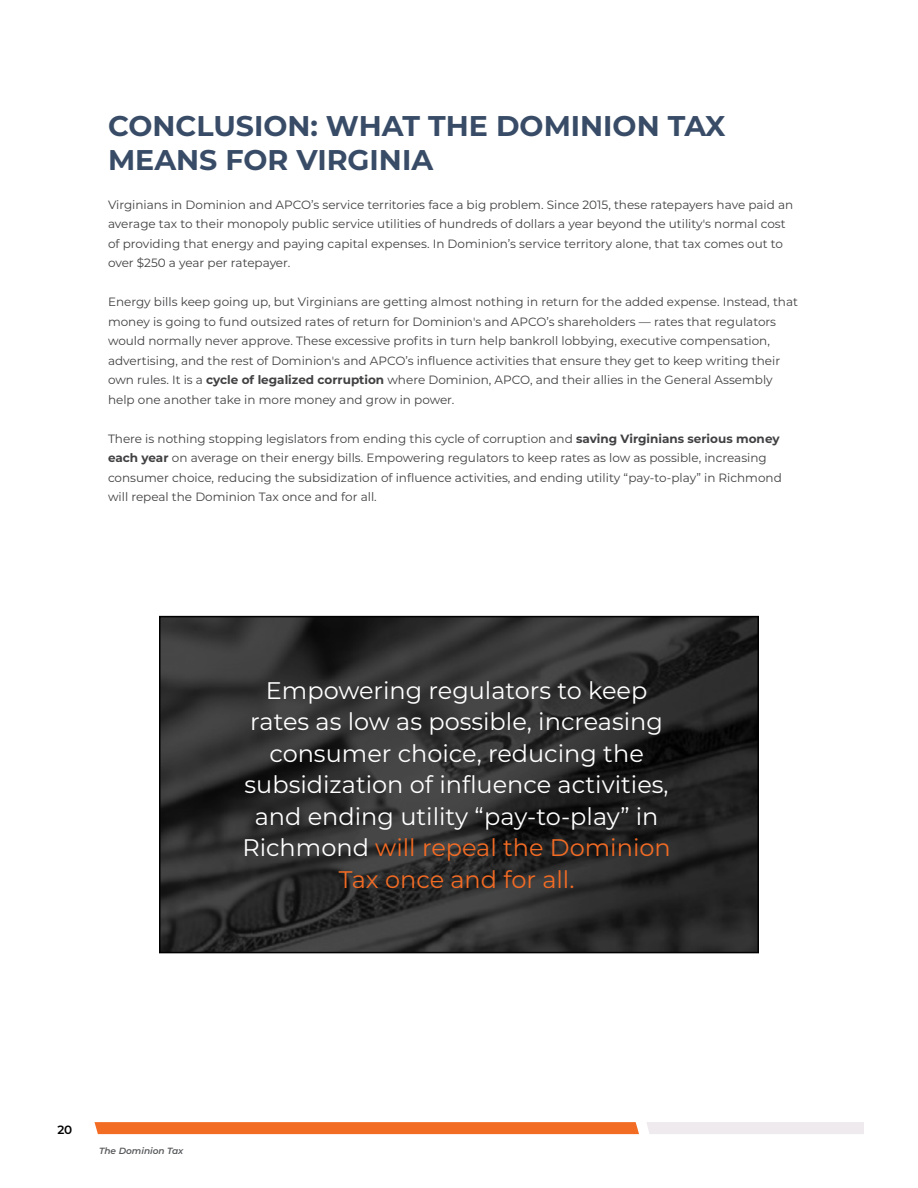
<style>
.page{position:relative;width:918px;height:1188px;background:#fff}
.page>*{position:absolute;margin:0;border:0;box-sizing:border-box;transform-origin:0 0}
.t1{font:700 28.5px/34.2px "Montserrat";color:#394c67}
.t2{font:24px/31.5px "Montserrat";color:#fff;text-align:center}
.t3{font:12px/19.5px "Montserrat";color:#414042}
.t4{font:600 12px "Montserrat";color:#000}
.t5{font:italic 600 9px "Montserrat";color:#58595b}
.s1{font-weight:700}
.s2{color:#f26b24}
</style>
<div class="page">
<svg style="left:94px;top:1122px;width:545px;height:12px;background:#f36e27"></svg>
<div style="left:647px;top:1122px;width:217px;height:12px;background:#eeeaed"></div>
<img style="left:162px;top:619px;width:594px;height:331px">
<div style="left:159px;top:616px;width:600px;height:337px;border:2px solid #000"></div>
<h1 class="t1" style="left:108px;top:107px;width:619px">CONCLUSION: WHAT THE DOMINION TAX<br>MEANS FOR VIRGINIA</h1>
<p class="t3" style="left:108px;top:194px;width:687px">Virginians in Dominion and APCO’s service territories face a big problem. Since 2015, these ratepayers have paid an average tax to their monopoly public service utilities of hundreds of dollars a year beyond the utility's normal cost of providing that energy and paying capital expenses. In Dominion’s service territory alone, that tax comes out to over $250 a year per ratepayer.</p>
<p class="t3" style="left:108px;top:292px;width:691px">Energy bills keep going up, but Virginians are getting almost nothing in return for the added expense. Instead, that money is going to fund outsized rates of return for Dominion's and APCO’s shareholders — rates that regulators would normally never approve. These excessive profits in turn help bankroll lobbying, executive compensation, advertising, and the rest of Dominion's and APCO’s influence activities that ensure they get to keep writing their own rules. It is a <span class="s1">cycle of legalized corruption</span> where Dominion, APCO, and their allies in the General Assembly help one another take in more money and grow in power.</p>
<p class="t3" style="left:108px;top:428px;width:675px">There is nothing stopping legislators from ending this cycle of corruption and <span class="s1">saving Virginians serious money each year</span> on average on their energy bills. Empowering regulators to keep rates as low as possible, increasing consumer choice, reducing the subsidization of influence activities, and ending utility “pay-to-play” in Richmond will repeal the Dominion Tax once and for all.</p>
<h2 class="t2" style="left:242px;top:673px;width:430px">Empowering regulators to keep rates as low as possible, increasing consumer choice, reducing the subsidization of influence activities, and ending utility “pay-to-play” in<br>Richmond <span class="s2">will repeal the Dominion<br>Tax once and for all.</span></h2>
<p class="t4" style="left:57px;top:1121px;width:17px">20</p>
<p class="t5" style="left:99px;top:1144px;width:86px">The Dominion Tax</p>
</div>
